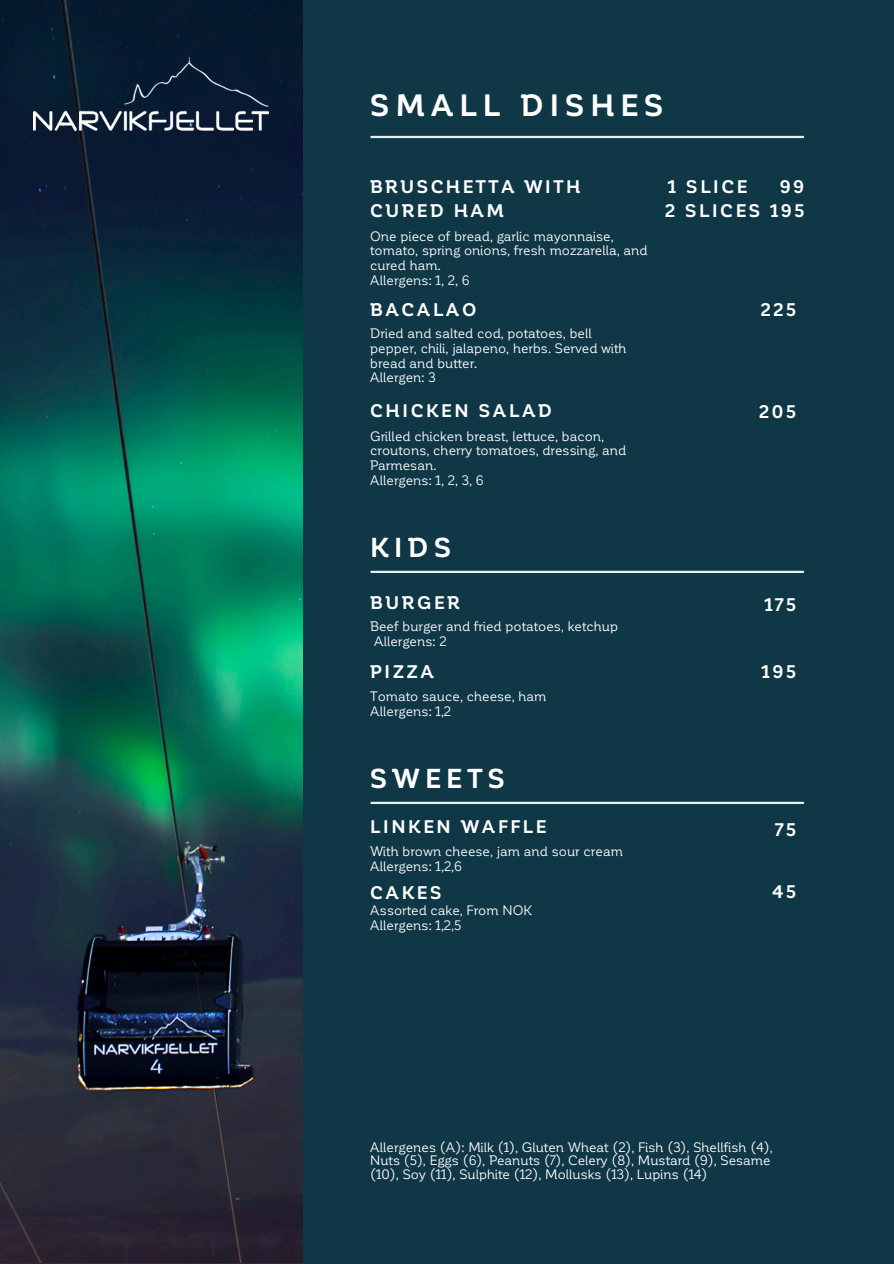
<style>
.page{position:relative;width:894px;height:1264px;background:#fff}
.page>*{position:absolute;margin:0;border:0;box-sizing:border-box;transform-origin:0 0}
.t1{font:700 30.45px "Corporative";letter-spacing:.2em;color:#fff}
.t2{font:700 27px "Corporative";letter-spacing:.2em;color:#fff}
.t3{font:700 18px/24.8px "Corporative";letter-spacing:.15em;color:#fff;text-align:right}
.t4{font:13.5px/14.7px "Corporative";color:#fff}
</style>
<div class="page">
<div style="left:0;top:0;width:893px;height:1263px;background:#0f3745"></div>
<img style="left:0;top:0;width:302px;height:1262px">
<img style="left:33px;top:57px;width:236px;height:74px">
<hr style="left:371px;top:570px;width:431px;height:3px;background:#e1f1f1">
<hr style="left:371px;top:801px;width:431px;height:3px;background:#e1f1f1">
<hr style="left:371px;top:136px;width:431px;height:2px;background:#e1f1f1">
<p class="t1" style="left:370px;top:85px;width:294px">SMALL DISHES</p>
<h3 class="t3" style="left:370px;top:173px;width:211px">BRUSCHETTA WITH</h3>
<p class="t3" style="left:370px;top:198px;width:135px">CURED HAM</p>
<h3 class="t4" style="left:370px;top:228px;width:279px">One piece of bread, garlic mayonnaise, tomato, spring onions, fresh mozzarella, and cured ham.</h3>
<p class="t4" style="left:370px;top:272px;width:101px">Allergens: 1, 2, 6</p>
<p class="t3" style="left:370px;top:296px;width:108px">BACALAO</p>
<p class="t4" style="left:370px;top:325px;width:258px">Dried and salted cod, potatoes, bell pepper, chili, jalapeno, herbs. Served with bread and butter.</p>
<p class="t4" style="left:370px;top:369px;width:67px">Allergen: 3</p>
<p class="t3" style="left:370px;top:397px;width:183px">CHICKEN SALAD</p>
<h3 class="t4" style="left:370px;top:428px;width:257px">Grilled chicken breast, lettuce, bacon, croutons, cherry tomatoes, dressing, and<br>Parmesan.</h3>
<p class="t4" style="left:370px;top:472px;width:115px">Allergens: 1, 2, 3, 6</p>
<h3 class="t3" style="left:664px;top:173px;width:141px">99<br>2 SLICES 195</h3>
<h3 class="t3" style="left:668px;top:173px;width:81px">1 SLICE</h3>
<h3 class="t3" style="left:760px;top:296px;width:36px">225</h3>
<h2 class="t3" style="left:759px;top:398px;width:38px">205</h2>
<h1 class="t2" style="left:370px;top:530px;width:82px">KIDS</h1>
<h3 class="t3" style="left:370px;top:589px;width:91px">BURGER</h3>
<p class="t3" style="left:764px;top:591px;width:33px">175</p>
<p class="t4" style="left:370px;top:618px;width:249px">Beef burger and fried potatoes, ketchup</p>
<h3 class="t4" style="left:374px;top:633px;width:74px">Allergens: 2</h3>
<p class="t3" style="left:370px;top:658px;width:65px">PIZZA</p>
<p class="t4" style="left:370px;top:688px;width:178px">Tomato sauce, cheese, ham</p>
<p class="t4" style="left:370px;top:702px;width:82px">Allergens: 1,2</p>
<h3 class="t2" style="left:370px;top:761px;width:136px">SWEETS</h3>
<h3 class="t3" style="left:370px;top:813px;width:178px">LINKEN WAFFLE</h3>
<p class="t4" style="left:370px;top:843px;width:254px">With brown cheese, jam and sour cream</p>
<h2 class="t4" style="left:370px;top:858px;width:93px">Allergens: 1,2,6</h2>
<h3 class="t4" style="left:370px;top:902px;width:163px">Assorted cake, From NOK</h3>
<p class="t4" style="left:370px;top:917px;width:93px">Allergens: 1,2,5</p>
<h3 class="t3" style="left:370px;top:879px;width:73px">CAKES</h3>
<h3 class="t3" style="left:761px;top:658px;width:35px">195</h3>
<p class="t3" style="left:775px;top:816px;width:22px">75</p>
<p class="t3" style="left:772px;top:878px;width:25px">45</p>
<p class="t4" style="left:370px;top:1139px;width:404px;line-height:13.5px">Allergenes (A): Milk (1), Gluten Wheat (2), Fish (3), Shellfish (4),<br>Nuts (5), Eggs (6), Peanuts (7), Celery (8), Mustard (9), Sesame (10), Soy (11), Sulphite (12), Mollusks (13), Lupins (14)</p>
</div>
